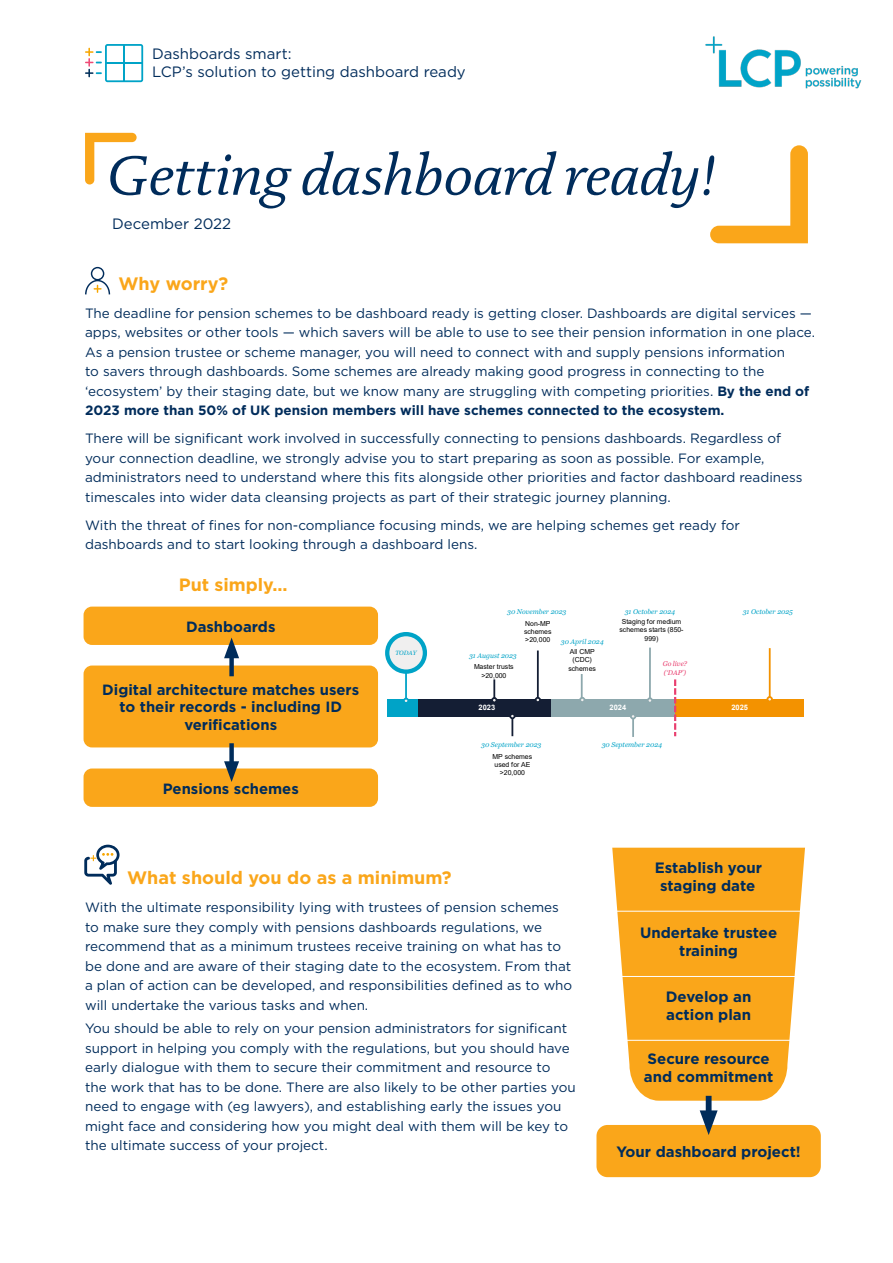
<style>
.page{position:relative;width:893px;height:1263px;background:#fff}
.page>*{position:absolute;margin:0;border:0;box-sizing:border-box;transform-origin:0 0}
.t1{font:italic 56.7px "DTL Documenta TOT";letter-spacing:-.01em;color:#002c5b}
.t2{font:700 18px "Gotham";color:#faa61a}
.t3{font:700 17.85px "Gotham";color:#faa61a}
.t4{font:700 15px/18px "Gotham";color:#002c5b;text-align:center}
.t5{font:15px/18px "Gotham";color:#002c5b}
.t6{font:700 14.85px/17.9px "Gotham";color:#002c5b;text-align:center}
.t7{font:13.5px/19.5px "Gotham";color:#002c5b}
.t8{font:700 7.5px "Arial";letter-spacing:.005em;color:#fff}
.t9{font:6.9px/8.2px "Arial";color:#000;text-align:center}
.t10{font:italic 6.9px "Georgia";letter-spacing:-.005em;color:#00a3c7}
.t11{font:italic 6.9px/8.2px "Georgia";color:#e93f6f}
.t12{font:italic 6.3px "Georgia";color:#00a3c7}
.s1{font-weight:700}
</style>
<div class="page">
<svg style="left:612px;top:848px;width:193px;height:253px;fill:#faa61a"></svg>
<hr style="left:616px;top:976px;width:186px;height:1px;background:#fff">
<hr style="left:616px;top:1040px;width:186px;height:1px;background:#fff">
<hr style="left:616px;top:911px;width:186px;height:1px;background:#fff">
<div style="left:596px;top:1125px;width:225px;height:52px;background:#faa61a;border-radius:11px"></div>
<div style="left:706px;top:1096px;width:6px;height:24px;background:#002c5b"></div>
<svg style="left:700px;top:1110px;width:18px;height:25px"></svg>
<svg style="left:85px;top:267px;width:25px;height:27px"></svg>
<svg style="left:84px;top:844px;width:36px;height:41px"></svg>
<div style="left:84px;top:607px;width:294px;height:38px;background:#faa61a;border-radius:8px"></div>
<div style="left:84px;top:768px;width:294px;height:39px;background:#faa61a;border-radius:8px"></div>
<div style="left:84px;top:665px;width:294px;height:82px;background:#faa61a;border-radius:8px"></div>
<div style="left:229px;top:650px;width:5px;height:26px;background:#002c5b"></div>
<svg style="left:224px;top:637px;width:15px;height:21px"></svg>
<div style="left:229px;top:743px;width:5px;height:26px;background:#002c5b"></div>
<svg style="left:224px;top:761px;width:15px;height:21px"></svg>
<svg style="left:85px;top:44px;width:58px;height:38px"></svg>
<svg style="left:85px;top:133px;width:52px;height:51px"></svg>
<svg style="left:710px;top:145px;width:98px;height:98px"></svg>
<img style="left:705px;top:36px;width:157px;height:53px">
<div style="left:387px;top:700px;width:31px;height:17px;background:#00a3c7"></div>
<div style="left:675px;top:700px;width:129px;height:17px;background:#f39200"></div>
<div style="left:418px;top:700px;width:133px;height:17px;background:#141e34"></div>
<div style="left:551px;top:700px;width:124px;height:17px;background:#8da8ad"></div>
<hr style="left:405px;top:657px;width:2px;height:48px;background:#00a3c7">
<svg style="left:387px;top:634px;width:38px;height:38px"></svg>
<div style="left:385px;top:632px;width:42px;height:42px;border:4px solid #00a3c7;border-radius:50%"></div>
<svg style="left:403px;top:698px;width:6px;height:4px"></svg>
<hr style="left:493px;top:679px;width:2px;height:21px;background:#141e34">
<svg style="left:491px;top:697px;width:6px;height:5px"></svg>
<hr style="left:769px;top:648px;width:2px;height:53px;background:#f39200">
<div style="left:766px;top:696px;width:7px;height:6px;border:2px solid #f39200;border-radius:50%"></div>
<hr style="left:581px;top:674px;width:2px;height:28px;background:#8da8ad">
<svg style="left:579px;top:697px;width:6px;height:5px"></svg>
<hr style="left:511px;top:715px;width:2px;height:21px;background:#141e34">
<div style="left:509px;top:713px;width:7px;height:6px;border:2px solid #141e34;border-radius:50%"></div>
<hr style="left:537px;top:650px;width:2px;height:50px;background:#141e34">
<svg style="left:535px;top:697px;width:6px;height:5px"></svg>
<hr style="left:632px;top:709px;width:2px;height:28px;background:#8da8ad">
<hr style="left:649px;top:648px;width:2px;height:53px;background:#8da8ad">
<svg style="left:630px;top:715px;width:6px;height:4px"></svg>
<div style="left:647px;top:697px;width:6px;height:7px;border:2px solid #8da8ad;border-radius:50%"></div>
<svg style="left:674px;top:679px;width:2px;height:57px"></svg>
<p class="t5" style="left:152px;top:45px;width:315px">Dashboards smart:<br>LCP’s solution to getting dashboard ready</p>
<h1 class="t1" style="left:106px;top:141px;width:612px">Getting dashboard ready!</h1>
<p class="t5" style="left:112px;top:214px;width:121px">December 2022</p>
<h2 class="t2" style="left:119px;top:271px;width:111px">Why worry?</h2>
<p class="t7" style="left:85px;top:303px;width:731px">The deadline for pension schemes to be dashboard ready is getting closer. Dashboards are digital services — apps, websites or other tools — which savers will be able to use to see their pension information in one place.<br>As a pension trustee or scheme manager, you will need to connect with and supply pensions information<br>to savers through dashboards. Some schemes are already making good progress in connecting to the ‘ecosystem’ by their staging date, but we know many are struggling with competing priorities. <span class="s1">By the end of 2023 more than 50% of UK pension members will have schemes connected to the ecosystem.</span></p>
<p class="t7" style="left:85px;top:428px;width:719px">There will be significant work involved in successfully connecting to pensions dashboards. Regardless of your connection deadline, we strongly advise you to start preparing as soon as possible. For example, administrators need to understand where this fits alongside other priorities and factor dashboard readiness timescales into wider data cleansing projects as part of their strategic journey planning.</p>
<p class="t7" style="left:85px;top:515px;width:656px">With the threat of fines for non-compliance focusing minds, we are helping schemes get ready for dashboards and to start looking through a dashboard lens.</p>
<h3 class="t3" style="left:179px;top:573px;width:110px">Put simply...</h3>
<p class="t6" style="left:186px;top:617px;width:91px">Dashboards</p>
<p class="t6" style="left:102px;top:680px;width:258px">Digital architecture matches users to their records - including ID verifications</p>
<p class="t6" style="left:163px;top:779px;width:138px">Pensions schemes</p>
<p class="t12" style="left:395px;top:649px;width:23px">TODAY</p>
<p class="t10" style="left:507px;top:608px;width:61px">30 November 2023</p>
<p class="t9" style="left:524px;top:619px;width:29px;text-align:left">Non-MP schemes &gt;20,000</p>
<p class="t10" style="left:561px;top:637px;width:44px">30 April 2024</p>
<p class="t10" style="left:469px;top:651px;width:49px">31 August 2023</p>
<p class="t9" style="left:568px;top:647px;width:29px">All CMP (CDC) schemes</p>
<p class="t9" style="left:474px;top:663px;width:41px">Master trusts &gt;20,000</p>
<p class="t10" style="left:625px;top:607px;width:52px">31 October 2024</p>
<p class="t10" style="left:743px;top:607px;width:52px">31 October 2025</p>
<p class="t9" style="left:619px;top:617px;width:66px">Staging for medium schemes starts (850-<br>999)</p>
<p class="t11" style="left:663px;top:660px;width:26px">Go live? (‘DAP’)</p>
<p class="t8" style="left:478px;top:702px;width:18px">2023</p>
<p class="t8" style="left:609px;top:702px;width:18px">2024</p>
<p class="t8" style="left:731px;top:702px;width:18px">2025</p>
<p class="t10" style="left:481px;top:741px;width:62px">30 September 2023</p>
<p class="t9" style="left:492px;top:752px;width:41px">MP schemes used for AE &gt;20,000</p>
<p class="t10" style="left:602px;top:741px;width:62px">30 September 2024</p>
<h2 class="t2" style="left:127px;top:866px;width:326px">What should you do as a minimum?</h2>
<p class="t7" style="left:85px;top:897px;width:489px">With the ultimate responsibility lying with trustees of pension schemes to make sure they comply with pensions dashboards regulations, we recommend that as a minimum trustees receive training on what has to be done and are aware of their staging date to the ecosystem. From that a plan of action can be developed, and responsibilities defined as to who will undertake the various tasks and when.</p>
<p class="t7" style="left:85px;top:1018px;width:492px">You should be able to rely on your pension administrators for significant support in helping you comply with the regulations, but you should have early dialogue with them to secure their commitment and resource to<br>the work that has to be done. There are also likely to be other parties you need to engage with (eg lawyers), and establishing early the issues you might face and considering how you might deal with them will be key to the ultimate success of your project.</p>
<p class="t4" style="left:655px;top:859px;width:109px">Establish your staging date</p>
<p class="t4" style="left:640px;top:924px;width:139px">Undertake trustee training</p>
<p class="t4" style="left:666px;top:987px;width:87px;text-align:left">Develop an action plan</p>
<p class="t4" style="left:644px;top:1049px;width:131px;text-align:left">Secure resource and commitment</p>
<p class="t4" style="left:616px;top:1142px;width:186px">Your dashboard project!</p>
</div>
